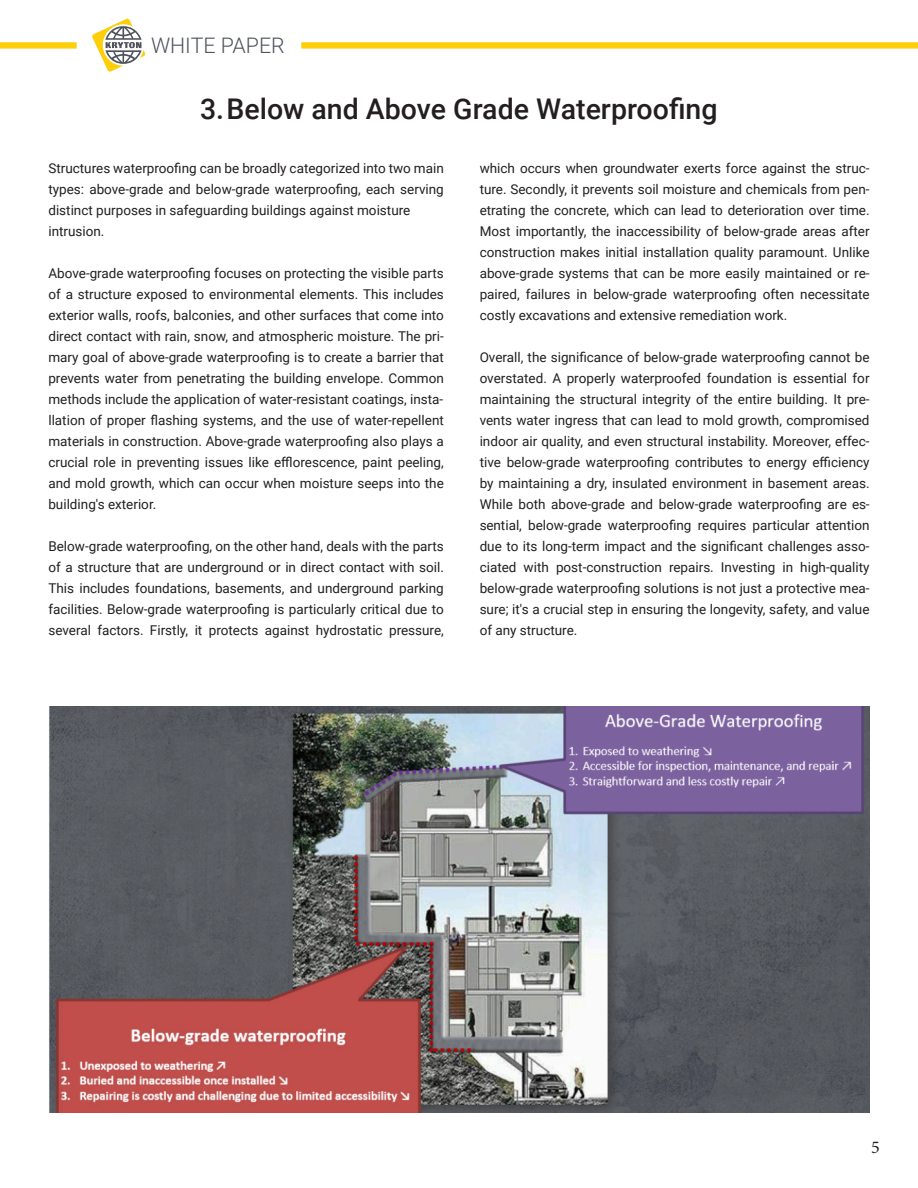
<style>
.page{position:relative;width:918px;height:1188px;background:#fff}
.page>*{position:absolute;margin:0;border:0;box-sizing:border-box;transform-origin:0 0}
.t1{font:500 28.5px "Roboto";color:#231f20}
.t2{font:300 21.45px "Roboto";color:#4e535c}
.t3{font:18px "Minion Pro";color:#231f20}
.t4{font:13.5px/21px "Roboto";color:#231f20;text-align:justify}
</style>
<div class="page">
<div style="left:301px;top:42px;width:617px;height:7px;background:#fece08"></div>
<div style="left:0;top:42px;width:77px;height:7px;background:#fece08"></div>
<svg style="left:92px;top:18px;width:54px;height:54px"></svg>
<img style="left:49px;top:706px;width:821px;height:406px">
<p class="t2" style="left:151px;top:30px;width:135px">WHITE PAPER</p>
<p class="t1" style="left:200px;top:89px;width:519px">3.Below and Above Grade Waterproofing</p>
<p class="t4" style="left:48px;top:157px;width:397px">Structures waterproofing can be broadly categorized into two main types: above-grade and below-grade waterproofing, each serving distinct purposes in safeguarding buildings against moisture</p>
<p class="t4" style="left:48px;top:220px;width:58px">intrusion.</p>
<p class="t4" style="left:48px;top:262px;width:397px">Above-grade waterproofing focuses on protecting the visible parts of a structure exposed to environmental elements. This includes exterior walls, roofs, balconies, and other surfaces that come into direct contact with rain, snow, and atmospheric moisture. The pri&shy;mary goal of above-grade waterproofing is to create a barrier that prevents water from penetrating the building envelope. Common methods include the application of water-resistant coatings, insta-</p>
<p class="t4" style="left:48px;top:409px;width:397px">llation of proper flashing systems, and the use of water-repellent materials in construction. Above-grade waterproofing also plays a crucial role in preventing issues like efflorescence, paint peeling, and mold growth, which can occur when moisture seeps into the building's exterior.</p>
<p class="t4" style="left:48px;top:535px;width:397px">Below-grade waterproofing, on the other hand, deals with the parts of a structure that are underground or in direct contact with soil.<br>This includes foundations, basements, and underground parking facilities. Below-grade waterproofing is particularly critical due to several factors. Firstly, it protects against hydrostatic pressure,</p>
<p class="t4" style="left:480px;top:157px;width:391px">which occurs when groundwater exerts force against the struc&shy;ture. Secondly, it prevents soil moisture and chemicals from pen&shy;etrating the concrete, which can lead to deterioration over time.<br>Most importantly, the inaccessibility of below-grade areas after construction makes initial installation quality paramount. Unlike above-grade systems that can be more easily maintained or re&shy;paired, failures in below-grade waterproofing often necessitate costly excavations and extensive remediation work.</p>
<p class="t4" style="left:480px;top:346px;width:391px">Overall, the significance of below-grade waterproofing cannot be overstated. A properly waterproofed foundation is essential for maintaining the structural integrity of the entire building. It pre&shy;vents water ingress that can lead to mold growth, compromised indoor air quality, and even structural instability. Moreover, effec&shy;tive below-grade waterproofing contributes to energy efficiency by maintaining a dry, insulated environment in basement areas.<br>While both above-grade and below-grade waterproofing are es&shy;sential, below-grade waterproofing requires particular attention due to its long-term impact and the significant challenges asso&shy;ciated with post-construction repairs. Investing in high-quality below-grade waterproofing solutions is not just a protective mea&shy;sure; it's a crucial step in ensuring the longevity, safety, and value of any structure.</p>
<p class="t3" style="left:871px;top:1136px;width:10px">5</p>
</div>
